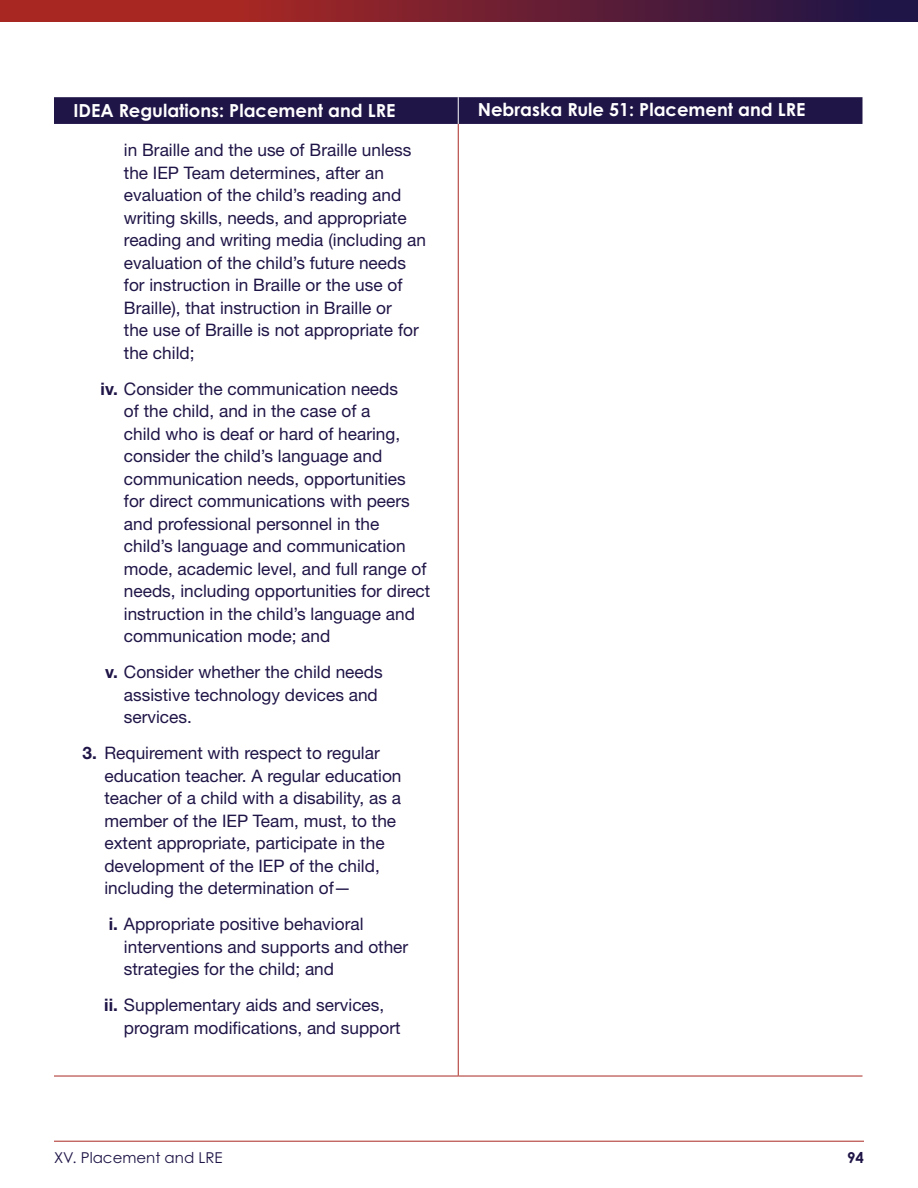
<style>
.page{position:relative;width:918px;height:1188px;background:#fff}
.page>*{position:absolute;margin:0;border:0;box-sizing:border-box;transform-origin:0 0}
.t1{font:700 18px "Century Gothic Pro";color:#fff}
.t2{font:17.25px/22.5px "Helvetica Neue LT Std";color:#201547}
.t3{font:15px "Century Gothic Pro";color:#201547}
.t4{font:700 15px "Century Gothic Pro";color:#201547}
.s1{font-weight:700}
</style>
<div class="page">
<svg style="left:0;top:0;width:918px;height:22px;background:#721f31"></svg>
<svg style="left:54px;top:97px;width:808px;height:27px;background:#221748"></svg>
<hr style="left:458px;top:124px;width:1px;height:952px;background:#aa2823">
<hr style="left:54px;top:1076px;width:404px;height:1px;background:#aa2823">
<hr style="left:458px;top:1076px;width:404px;height:1px;background:#aa2823">
<hr style="left:54px;top:1141px;width:810px;height:1px;background:#aa2823">
<p class="t1" style="left:74px;top:99px;width:324px">IDEA Regulations: Placement and LRE</p>
<p class="t2" style="left:124px;top:139px;width:304px">in Braille and the use of Braille unless the IEP Team determines, after an evaluation of the child’s reading and writing skills, needs, and appropriate reading and writing media (including an evaluation of the child’s future needs for instruction in Braille or the use of Braille), that instruction in Braille or<br>the use of Braille is not appropriate for the child;</p>
<p class="t2" style="left:124px;top:377px;width:308px;text-indent:-23px"><span class="s1">iv.</span> Consider the communication needs<br>of the child, and in the case of a<br>child who is deaf or hard of hearing, consider the child’s language and communication needs, opportunities for direct communications with peers and professional personnel in the child’s language and communication mode, academic level, and full range of needs, including opportunities for direct instruction in the child’s language and communication mode; and</p>
<p class="t2" style="left:124px;top:661px;width:260px;text-indent:-19px"><span class="s1">v.</span> Consider whether the child needs assistive technology devices and services</p>
<p class="t2" style="left:104px;top:742px;width:299px;text-indent:-22px"><span class="s1">3.</span> Requirement with respect to regular education teacher A regular education teacher of a child with a disability, as a member of the IEP Team, must, to the extent appropriate, participate in the development of the IEP of the child, including the determination of—</p>
<p class="t2" style="left:124px;top:913px;width:286px;text-indent:-15px"><span class="s1">i.</span> Appropriate positive behavioral interventions and supports and other strategies for the child; and</p>
<p class="t2" style="left:124px;top:994px;width:278px;text-indent:-20px"><span class="s1">ii.</span> Supplementary aids and services, program modifications, and support</p>
<p class="t1" style="left:478px;top:99px;width:329px">Nebraska Rule 51: Placement and LRE</p>
<p class="t3" style="left:54px;top:1149px;width:170px">XV. Placement and LRE</p>
<p class="t4" style="left:847px;top:1148px;width:18px">94</p>
</div>
